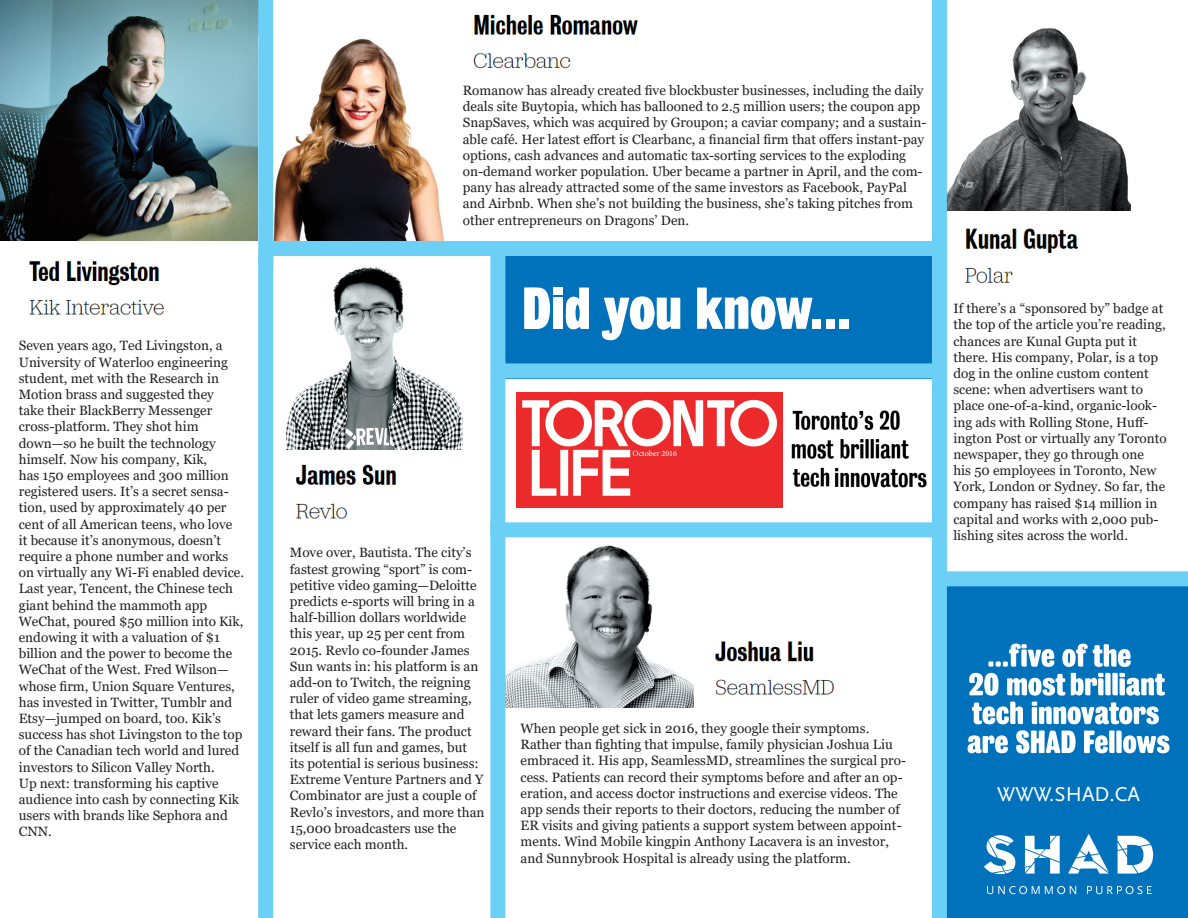
<style>
.page{position:relative;width:1188px;height:918px;background:#fff}
.page>*{position:absolute;margin:0;border:0;box-sizing:border-box;transform-origin:0 0}
.t1{font:21px "Scala Sans Pro";color:#fff}
.t2{font:13.5px/16.2px "Georgia";color:#231f20}
.t3{font:8.25px "Minion Pro";color:#fff}
</style>
<div class="page">
<img style="left:947px;top:26px;width:183px;height:184px">
<div style="left:498px;top:247px;width:441px;height:131px;background:#0072bc"></div>
<img style="left:834px;top:465px;width:98px;height:29px">
<div style="left:939px;top:579px;width:249px;height:339px;background:#0072bc"></div>
<img style="left:0;top:0;width:258px;height:241px">
<img style="left:273px;top:34px;width:171px;height:207px">
<img style="left:505px;top:540px;width:189px;height:168px">
<img style="left:286px;top:267px;width:177px;height:183px">
<img style="left:517px;top:392px;width:265px;height:116px">
<img style="left:792px;top:467px;width:38px;height:20px">
<div style="left:266px;top:241px;width:681px;height:15px;background:#6bcff6"></div>
<div style="left:258px;top:256px;width:15px;height:662px;background:#6bcff6"></div>
<div style="left:258px;top:0;width:15px;height:266px;background:#6bcff6"></div>
<div style="left:932px;top:0;width:15px;height:918px;background:#6bcff6"></div>
<img style="left:29px;top:261px;width:136px;height:54px">
<img style="left:473px;top:14px;width:166px;height:55px">
<img style="left:965px;top:228px;width:114px;height:56px">
<img style="left:296px;top:464px;width:101px;height:55px">
<img style="left:715px;top:641px;width:119px;height:54px">
<div style="left:939px;top:571px;width:249px;height:15px;background:#6bcff6"></div>
<div style="left:490px;top:248px;width:15px;height:670px;background:#6bcff6"></div>
<div style="left:490px;top:522px;width:449px;height:15px;background:#6bcff6"></div>
<img style="left:792px;top:410px;width:108px;height:20px">
<img style="left:791px;top:439px;width:118px;height:20px">
<div style="left:498px;top:363px;width:444px;height:15px;background:#6bcff6"></div>
<svg style="left:984px;top:835px;width:31px;height:39px"></svg>
<svg style="left:1025px;top:836px;width:35px;height:38px"></svg>
<svg style="left:1068px;top:834px;width:41px;height:40px"></svg>
<svg style="left:1118px;top:836px;width:35px;height:38px"></svg>
<svg style="left:987px;top:886px;width:89px;height:8px"></svg>
<svg style="left:1087px;top:886px;width:65px;height:8px"></svg>
<svg style="left:524px;top:287px;width:27px;height:42px"></svg>
<svg style="left:565px;top:288px;width:24px;height:42px"></svg>
<svg style="left:601px;top:296px;width:79px;height:45px"></svg>
<svg style="left:697px;top:288px;width:116px;height:42px"></svg>
<div style="left:553px;top:298px;width:9px;height:31px;background:#fff"></div>
<div style="left:812px;top:320px;width:9px;height:9px;background:#fff"></div>
<div style="left:826px;top:320px;width:9px;height:9px;background:#fff"></div>
<div style="left:839px;top:320px;width:9px;height:9px;background:#fff"></div>
<div style="left:553px;top:288px;width:9px;height:7px;background:#fff"></div>
<svg style="left:967px;top:643px;width:203px;height:111px"></svg>
<p class="t2" style="left:19px;top:338px;width:227px">Seven years ago, Ted Livingston, a University of Waterloo engineering student, met with the Research in Motion brass and suggested they<br>take their BlackBerry Messenger cross-platform. They shot him down—so he built the technology himself. Now his company, Kik,<br>has 150 employees and 300 million registered users. It’s a secret sensa&shy;tion, used by approximately 40 per cent of all American teens, who love it because it’s anonymous, doesn’t require a phone number and works on virtually any Wi-Fi enabled device.<br>Last year, Tencent, the Chinese tech giant behind the mammoth app WeChat, poured $50 million into Kik, endowing it with a valuation of $1 billion and the power to become the WeChat of the West. Fred Wilson— whose firm, Union Square Ventures, has invested in Twitter, Tumblr and Etsy—jumped on board, too. Kik’s success has shot Livingston to the top of the Canadian tech world and lured investors to Silicon Valley North.<br>Up next: transforming his captive audience into cash by connecting Kik users with brands like Sephora and CNN.</p>
<p class="t2" style="left:463px;top:82px;width:465px">Romanow has already created five blockbuster businesses, including the daily deals site Buytopia, which has ballooned to 2.5 million users; the coupon app SnapSaves, which was acquired by Groupon; a caviar company; and a sustain&shy;able café. Her latest effort is Clearbanc, a financial firm that offers instant-pay options, cash advances and automatic tax-sorting services to the exploding on-demand worker population. Uber became a partner in April, and the com&shy;pany has already attracted some of the same investors as Facebook, PayPal and Airbnb. When she’s not building the business, she’s taking pitches from other entrepreneurs on Dragons’ Den.</p>
<p class="t3" style="left:633px;top:448px;width:46px">October 2016</p>
<p class="t2" style="left:290px;top:545px;width:196px">Move over, Bautista. The city’s fastest growing “sport” is com&shy;petitive video gaming—Deloitte predicts e-sports will bring in a half-billion dollars worldwide this year, up 25 per cent from<br>2015. Revlo co-founder James<br>Sun wants in: his platform is an add-on to Twitch, the reigning ruler of video game streaming, that lets gamers measure and reward their fans. The product itself is all fun and games, but its potential is serious business:<br>Extreme Venture Partners and Y<br>Combinator are just a couple of<br>Revlo’s investors, and more than<br>15,000 broadcasters use the service each month.</p>
<p class="t2" style="left:521px;top:721px;width:387px">When people get sick in 2016, they google their symptoms.<br>Rather than fighting that impulse, family physician Joshua Liu embraced it. His app, SeamlessMD, streamlines the surgical pro&shy;cess. Patients can record their symptoms before and after an op&shy;eration, and access doctor instructions and exercise videos. The app sends their reports to their doctors, reducing the number of ER visits and giving patients a support system between appoint&shy;ments. Wind Mobile kingpin Anthony Lacavera is an investor, and Sunnybrook Hospital is already using the platform.</p>
<p class="t2" style="left:953px;top:301px;width:215px">If there’s a “sponsored by” badge at the top of the article you’re reading, chances are Kunal Gupta put it there. His company, Polar, is a top dog in the online custom content scene: when advertisers want to place one-of-a-kind, organic-look&shy;ing ads with Rolling Stone, Huff&shy;ington Post or virtually any Toronto newspaper, they go through one<br>his 50 employees in Toronto, New York, London or Sydney. So far, the company has raised $14 million in capital and works with 2,000 pub&shy;lishing sites across the world.</p>
<p class="t1" style="left:997px;top:782px;width:144px">WWW.SHAD.CA</p>
</div>
